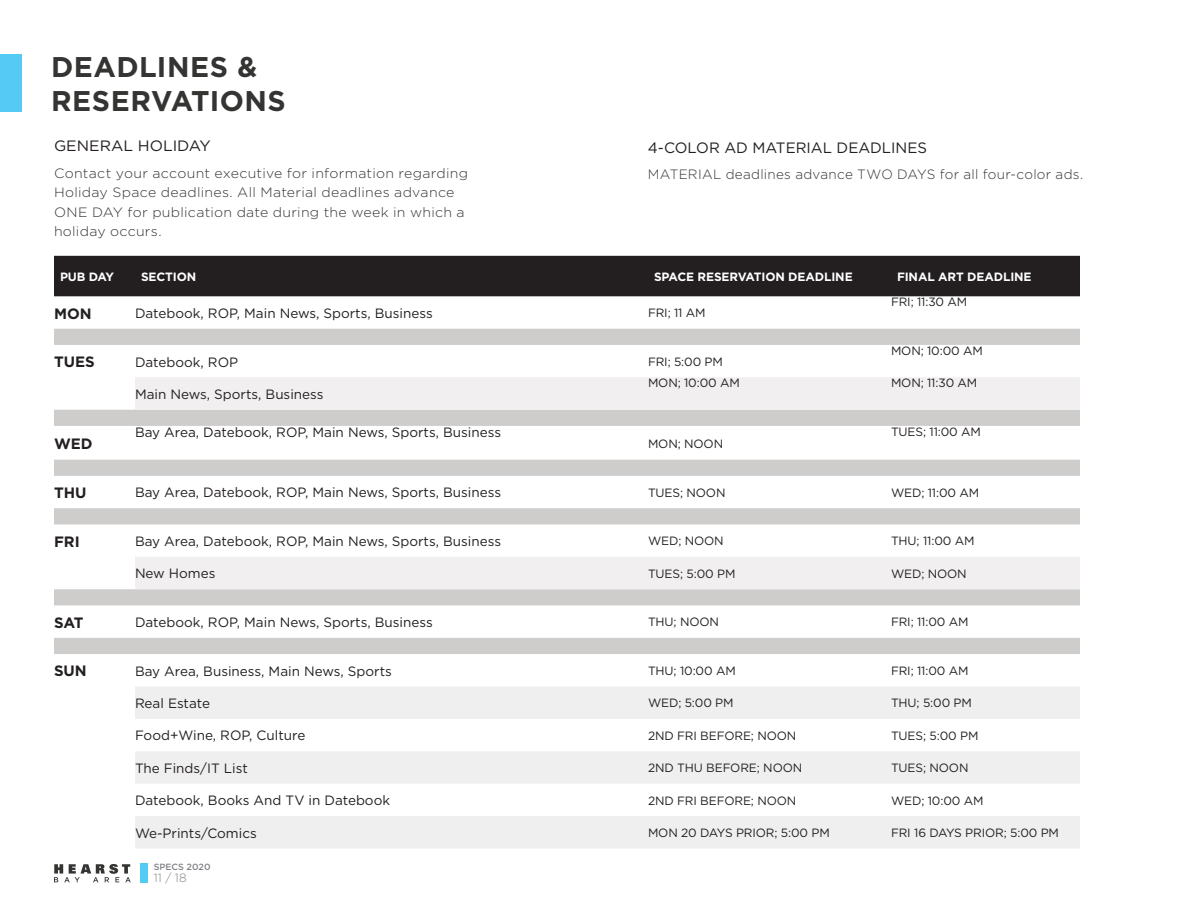
<style>
.page{position:relative;width:1188px;height:918px;background:#fff}
.page>*{position:absolute;margin:0;border:0;box-sizing:border-box;transform-origin:0 0}
.t1{font:700 28.5px "Gotham";letter-spacing:.015em;color:#343433}
.t2{font:15px "Gotham";color:#231f20}
.t3{font:700 15px "Gotham";color:#231f20}
.t4{font:15px "Gotham";color:#231f20;scale:1.05 1}
.t5{font:13.5px "Gotham";color:#231f20}
.t6{font:300 13.5px/19.5px "Gotham";letter-spacing:.02em;color:#343433;scale:1.05 1}
.t7{font:300 13.5px "Gotham";letter-spacing:.02em;color:#343433}
.t8{font:12px "Gotham";letter-spacing:-.01em;color:#231f20}
.t9{font:700 12px "Gotham";letter-spacing:-.01em;color:#fff}
.t10{font:300 12px "Gotham";color:#808285}
.t11{font:500 9px "Gotham";color:#808285}
</style>
<div class="page">
<div style="left:0;top:54px;width:22px;height:58px;background:#55caf5"></div>
<svg style="left:54px;top:864px;width:77px;height:18px"></svg>
<div style="left:140px;top:863px;width:7px;height:20px;background:#55caf5"></div>
<div style="left:54px;top:256px;width:1026px;height:40px;background:#231f20"></div>
<svg style="left:54px;top:329px;width:1026px;height:325px"></svg>
<svg style="left:135px;top:377px;width:945px;height:212px"></svg>
<svg style="left:135px;top:687px;width:945px;height:161px;fill:#f0efef"></svg>
<p class="t1" style="left:51px;top:48px;width:208px">DEADLINES &amp;</p>
<p class="t1" style="left:51px;top:82px;width:236px">RESERVATIONS</p>
<p class="t4" style="left:54px;top:137px;width:151px">GENERAL HOLIDAY</p>
<p class="t6" style="left:54px;top:163px;width:396px">Contact your account executive for information regarding Holiday Space deadlines. All Material deadlines advance ONE DAY for publication date during the week in which a holiday occurs.</p>
<p class="t2" style="left:648px;top:138px;width:281px">4-COLOR AD MATERIAL DEADLINES</p>
<p class="t7" style="left:648px;top:165px;width:437px">MATERIAL deadlines advance TWO DAYS for all four-color ads.</p>
<p class="t9" style="left:60px;top:269px;width:56px">PUB DAY</p>
<p class="t9" style="left:141px;top:269px;width:57px">SECTION</p>
<p class="t9" style="left:654px;top:269px;width:200px">SPACE RESERVATION DEADLINE</p>
<p class="t9" style="left:897px;top:269px;width:136px">FINAL ART DEADLINE</p>
<p class="t3" style="left:54px;top:303px;width:39px">MON</p>
<p class="t5" style="left:135px;top:304px;width:299px">Datebook, ROP, Main News, Sports, Business</p>
<p class="t8" style="left:648px;top:305px;width:59px">FRI; 11 AM</p>
<p class="t8" style="left:891px;top:294px;width:78px">FRI; 11:30 AM</p>
<p class="t3" style="left:54px;top:352px;width:42px">TUES</p>
<p class="t5" style="left:135px;top:353px;width:105px">Datebook, ROP</p>
<p class="t8" style="left:648px;top:354px;width:76px">FRI; 5:00 PM</p>
<p class="t8" style="left:891px;top:343px;width:93px">MON; 10:00 AM</p>
<p class="t3" style="left:54px;top:434px;width:40px">WED</p>
<p class="t5" style="left:135px;top:385px;width:190px">Main News, Sports, Business</p>
<p class="t5" style="left:135px;top:424px;width:368px">Bay Area, Datebook, ROP, Main News, Sports, Business</p>
<p class="t8" style="left:648px;top:375px;width:93px">MON; 10:00 AM</p>
<p class="t8" style="left:891px;top:375px;width:88px">MON; 11:30 AM</p>
<p class="t8" style="left:648px;top:436px;width:77px">MON; NOON</p>
<p class="t8" style="left:891px;top:424px;width:92px">TUES; 11:00 AM</p>
<p class="t3" style="left:54px;top:483px;width:34px">THU</p>
<p class="t5" style="left:135px;top:484px;width:368px">Bay Area, Datebook, ROP, Main News, Sports, Business</p>
<p class="t8" style="left:648px;top:485px;width:79px">TUES; NOON</p>
<p class="t8" style="left:891px;top:485px;width:90px">WED; 11:00 AM</p>
<p class="t3" style="left:54px;top:531px;width:27px">FRI</p>
<p class="t5" style="left:135px;top:533px;width:368px">Bay Area, Datebook, ROP, Main News, Sports, Business</p>
<p class="t8" style="left:648px;top:534px;width:77px">WED; NOON</p>
<p class="t8" style="left:891px;top:534px;width:85px">THU; 11:00 AM</p>
<p class="t5" style="left:135px;top:565px;width:82px">New Homes</p>
<p class="t8" style="left:648px;top:566px;width:89px">TUES; 5:00 PM</p>
<p class="t8" style="left:891px;top:566px;width:77px">WED; NOON</p>
<p class="t3" style="left:54px;top:612px;width:31px">SAT</p>
<p class="t5" style="left:135px;top:614px;width:299px">Datebook, ROP, Main News, Sports, Business</p>
<p class="t8" style="left:648px;top:615px;width:73px">THU; NOON</p>
<p class="t8" style="left:891px;top:615px;width:79px">FRI; 11:00 AM</p>
<p class="t3" style="left:54px;top:661px;width:34px">SUN</p>
<p class="t5" style="left:135px;top:662px;width:258px">Bay Area, Business, Main News, Sports</p>
<p class="t8" style="left:648px;top:663px;width:89px">THU; 10:00 AM</p>
<p class="t8" style="left:891px;top:663px;width:79px">FRI; 11:00 AM</p>
<p class="t5" style="left:135px;top:695px;width:77px">Real Estate</p>
<p class="t8" style="left:648px;top:696px;width:87px">WED; 5:00 PM</p>
<p class="t8" style="left:891px;top:696px;width:82px">THU; 5:00 PM</p>
<p class="t5" style="left:135px;top:727px;width:172px">Food+Wine, ROP, Culture</p>
<p class="t8" style="left:648px;top:728px;width:150px">2ND FRI BEFORE; NOON</p>
<p class="t8" style="left:891px;top:728px;width:89px">TUES; 5:00 PM</p>
<p class="t5" style="left:135px;top:759px;width:114px">The Finds/IT List</p>
<p class="t8" style="left:648px;top:760px;width:156px">2ND THU BEFORE; NOON</p>
<p class="t8" style="left:891px;top:760px;width:79px">TUES; NOON</p>
<p class="t5" style="left:135px;top:792px;width:257px">Datebook, Books And TV in Datebook</p>
<p class="t8" style="left:648px;top:793px;width:150px">2ND FRI BEFORE; NOON</p>
<p class="t8" style="left:891px;top:793px;width:94px">WED; 10:00 AM</p>
<p class="t5" style="left:135px;top:824px;width:123px">We-Prints/Comics</p>
<p class="t8" style="left:648px;top:825px;width:183px">MON 20 DAYS PRIOR; 5:00 PM</p>
<p class="t8" style="left:891px;top:825px;width:170px">FRI 16 DAYS PRIOR; 5:00 PM</p>
<p class="t11" style="left:154px;top:861px;width:58px">SPECS 2020</p>
<p class="t10" style="left:154px;top:871px;width:34px">11 / 18</p>
</div>
